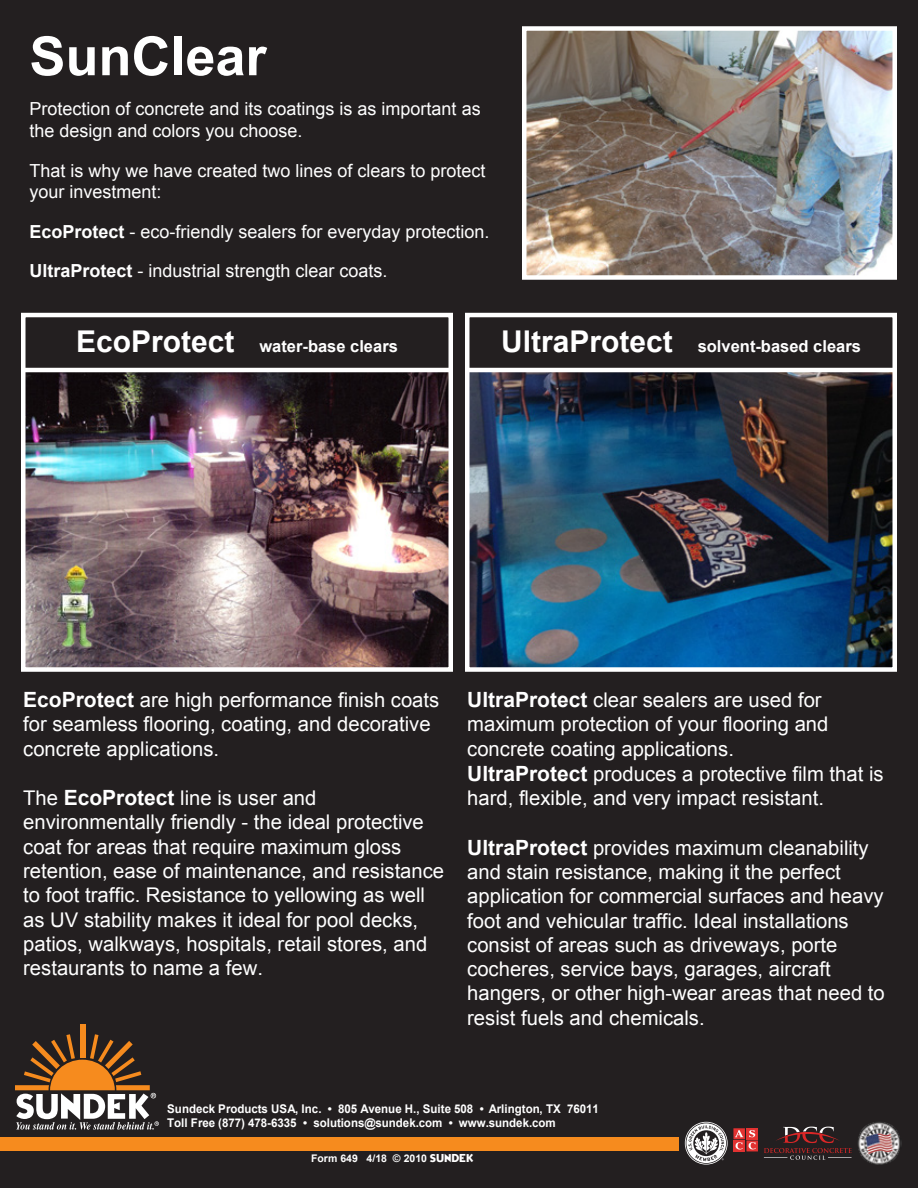
<style>
.page{position:relative;width:918px;height:1188px;background:#231f20}
.page>*{position:absolute;margin:0;border:0;box-sizing:border-box;transform-origin:0 0}
.t1{font:700 54px "Arial";color:#fff}
.t2{font:20.25px/24.3px "Arial";color:#fff}
.t3{font:18px/21.6px "Arial";color:#fff}
.t4{font:700 16.5px "Arial";color:#fff}
.t5{font:700 12px/14.4px "Arial";color:#fff;scale:.96 1}
.t6{font:700 10.5px "Arial";letter-spacing:-.005em;color:#fff}
.s1{font-weight:700}
.s2{font-size:30px}
.s3{font-weight:700;font-size:21px}
.s4{font-family:"Epic Gothic";font-weight:400}
</style>
<div class="page">
<div style="left:0;top:1137px;width:679px;height:14px;background:#f68b1e"></div>
<div style="left:80px;top:1024px;width:5px;height:34px;background:#f68b1e"></div>
<svg style="left:15px;top:1034px;width:144px;height:96px"></svg>
<img style="left:857px;top:1122px;width:44px;height:43px">
<svg style="left:685px;top:1122px;width:43px;height:43px"></svg>
<div style="left:733px;top:1128px;width:12px;height:11px;background:#e23231"></div>
<div style="left:746px;top:1128px;width:12px;height:11px;background:#e23231"></div>
<div style="left:733px;top:1140px;width:12px;height:11px;background:#e23231"></div>
<div style="left:746px;top:1140px;width:12px;height:11px;background:#e23231"></div>
<svg style="left:735px;top:1128px;width:21px;height:24px"></svg>
<svg style="left:764px;top:1127px;width:88px;height:33px"></svg>
<img style="left:528px;top:32px;width:363px;height:242px">
<div style="left:522px;top:26px;width:375px;height:254px;border:5px solid #fff"></div>
<img style="left:471px;top:372px;width:420px;height:294px">
<div style="left:465px;top:313px;width:432px;height:359px;border:5px solid #fff"></div>
<img style="left:27px;top:372px;width:420px;height:294px">
<div style="left:21px;top:313px;width:432px;height:359px;border:5px solid #fff"></div>
<hr style="left:467px;top:368px;width:428px;height:4px;background:#fff">
<hr style="left:23px;top:368px;width:428px;height:4px;background:#fff">
<img style="left:41px;top:559px;width:69px;height:93px">
<h1 class="t1" style="left:29px;top:36px;width:239px">SunClear</h1>
<p class="t3" style="left:29px;top:100px;width:453px">Protection of concrete and its coatings is as important as the design and colors you choose.</p>
<p class="t3" style="left:29px;top:161px;width:458px">That is why we have created two lines of clears to protect your investment:</p>
<p class="t3" style="left:29px;top:222px;width:462px"><span class="s1">EcoProtect</span> - eco-friendly sealers for everyday protection.</p>
<p class="t3" style="left:29px;top:262px;width:360px"><span class="s1">UltraProtect</span> - industrial strength clear coats.</p>
<p class="t4" style="left:76px;top:339px;width:323px"><span class="s2">EcoProtect</span> water-base clears</p>
<p class="t4" style="left:501px;top:339px;width:361px"><span class="s2">UltraProtect</span> solvent-based clears</p>
<p class="t2" style="left:23px;top:690px;width:418px"><span class="s3">EcoProtect</span> are high performance finish coats for seamless flooring, coating, and decorative concrete applications.</p>
<p class="t2" style="left:23px;top:788px;width:422px">The <span class="s3">EcoProtect</span> line is user and environmentally friendly - the ideal protective coat for areas that require maximum gloss retention, ease of maintenance, and resistance to foot traffic. Resistance to yellowing as well as UV stability makes it ideal for pool decks, patios, walkways, hospitals, retail stores, and restaurants to name a few.</p>
<p class="t2" style="left:467px;top:690px;width:418px"><span class="s3">UltraProtect</span> clear sealers are used for maximum protection of your flooring and concrete coating applications.<br><span class="s3">UltraProtect</span> produces a protective film that is hard, flexible, and very impact resistant.</p>
<p class="t2" style="left:467px;top:837px;width:419px"><span class="s3">UltraProtect</span> provides maximum cleanability and stain resistance, making it the perfect application for commercial surfaces and heavy foot and vehicular traffic. Ideal installations consist of areas such as driveways, porte cocheres, service bays, garages, aircraft hangers, or other high-wear areas that need to resist fuels and chemicals.</p>
<p class="t5" style="left:167px;top:1103px;width:451px">Sundeck Products USA, Inc. ï 805 Avenue H., Suite 508 ï Arlington, TX 76011<br>Toll Free (877) 478-6335 ï solutions@sundek.com ï www.sundek.com</p>
<p class="t6" style="left:311px;top:1155px;width:164px">Form 649 4/18 © 2010 <span class="s4">SUNDEK</span></p>
</div>
